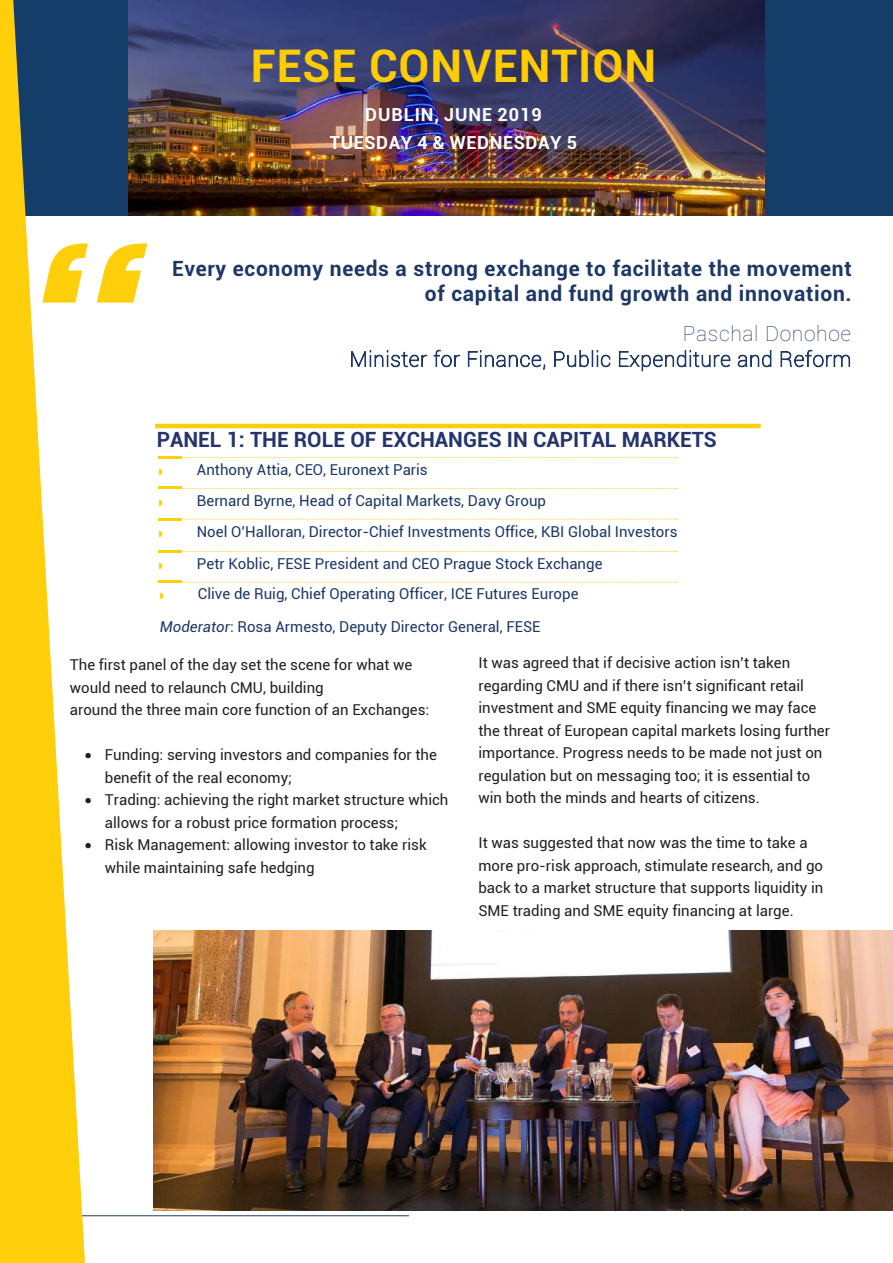
<style>
.page{position:relative;width:893px;height:1263px;background:#fff}
.page>*{position:absolute;margin:0;border:0;box-sizing:border-box;transform-origin:0 0}
.t1{font:700 45px "Roboto";letter-spacing:.02em;color:#fc0}
.t2{font:700 21px/25.2px "Roboto";letter-spacing:.03em;color:#1d3865;text-align:right}
.t3{font:100 21px/25.2px "Roboto";letter-spacing:.035em;color:#1d3865;text-align:right}
.t4{font:700 21px "Roboto";color:#25346c}
.t5{font:700 18px/27.5px "Roboto";letter-spacing:.035em;color:#fff;text-align:center}
.t6{font:15px/22.5px "Roboto";color:#231f20}
.t7{font:15px/32.4px "Roboto";color:#1d3865}
.t8{font:15px/30.8px "Roboto";color:#1d3865}
.s1{font-style:italic}
.s2{font-style:inherit}
</style>
<div class="page">
<div style="left:0;top:0;width:893px;height:216px;background:#153d6a"></div>
<img style="left:129px;top:0;width:635px;height:216px">
<hr style="left:0;top:1215px;width:765px;height:1px;background:#1d3865">
<div style="left:410px;top:1210px;width:355px;height:26px;background:#fff"></div>
<svg style="left:85px;top:243px;width:3px;height:13px"></svg>
<svg style="left:97px;top:243px;width:50px;height:60px"></svg>
<hr style="left:155px;top:424px;width:606px;height:4px;background:#ffcf0c">
<svg style="left:182px;top:457px;width:495px;height:1px"></svg>
<svg style="left:182px;top:488px;width:495px;height:1px"></svg>
<svg style="left:182px;top:519px;width:495px;height:1px"></svg>
<svg style="left:182px;top:551px;width:495px;height:1px"></svg>
<svg style="left:182px;top:582px;width:495px;height:1px"></svg>
<hr style="left:159px;top:581px;width:23px;height:2px;background:#ffcf0c">
<hr style="left:159px;top:550px;width:23px;height:2px;background:#ffcf0c">
<hr style="left:159px;top:518px;width:23px;height:2px;background:#ffcf0c">
<hr style="left:159px;top:487px;width:23px;height:2px;background:#ffcf0c">
<hr style="left:159px;top:456px;width:23px;height:3px;background:#ffcf0c">
<svg style="left:0;top:0;width:85px;height:1263px;fill:#ffcf0c"></svg>
<img style="left:153px;top:931px;width:740px;height:279px">
<h1 class="t1" style="left:251px;top:34px;width:407px">FESE CONVENTION</h1>
<p class="t5" style="left:330px;top:100px;width:249px">DUBLIN, JUNE 2019<br>TUESDAY 4 &amp; WEDNESDAY 5</p>
<h2 class="t2" style="left:172px;top:255px;width:681px">Every economy needs a strong exchange to facilitate the movement of capital and fund growth and innovation.</h2>
<h2 class="t3" style="left:350px;top:321px;width:503px">Paschal Donohoe<br>Minister for Finance, Public Expenditure and Reform</h2>
<h2 class="t4" style="left:157px;top:424px;width:562px">PANEL 1: THE ROLE OF EXCHANGES IN CAPITAL MARKETS</h2>
<p class="t8" style="left:197px;top:454px;width:351px">Anthony Attia, CEO, Euronext Paris<br>Bernard Byrne, Head of Capital Markets, Davy Group</p>
<p class="t7" style="left:197px;top:514px;width:482px">Noel O’Halloran, Director-Chief Investments Office, KBI Global Investors</p>
<p class="t8" style="left:197px;top:547px;width:407px">Petr Koblic, FESE President and CEO Prague Stock Exchange</p>
<p class="t7" style="left:160px;top:577px;width:420px;text-indent:38px">Clive de Ruig, Chief Operating Officer, ICE Futures Europe<br><span class="s1">Moderator</span><span class="s2">: Rosa Armesto, Deputy Director General, FESE</span></p>
<p class="t6" style="left:70px;top:653px;width:361px">The first panel of the day set the scene for what we would need to relaunch CMU, building<br>around the three main core function of an Exchanges:</p>
<p class="t6" style="left:105px;top:743px;width:334px;text-indent:-20px">• Funding: serving investors and companies for the benefit of the real economy;</p>
<p class="t6" style="left:105px;top:788px;width:345px;text-indent:-20px">• Trading: achieving the right market structure which allows for a robust price formation process;</p>
<p class="t6" style="left:105px;top:833px;width:323px;text-indent:-20px">• Risk Management: allowing investor to take risk while maintaining safe hedging</p>
<p class="t6" style="left:478px;top:651px;width:353px">It was agreed that if decisive action isn’t taken regarding CMU and if there isn’t significant retail investment and SME equity financing we may face the threat of European capital markets losing further importance. Progress needs to be made not just on regulation but on messaging too; it is essential to win both the minds and hearts of citizens.</p>
<p class="t6" style="left:478px;top:831px;width:346px">It was suggested that now was the time to take a more pro-risk approach, stimulate research, and go back to a market structure that supports liquidity in SME trading and SME equity financing at large.</p>
</div>
